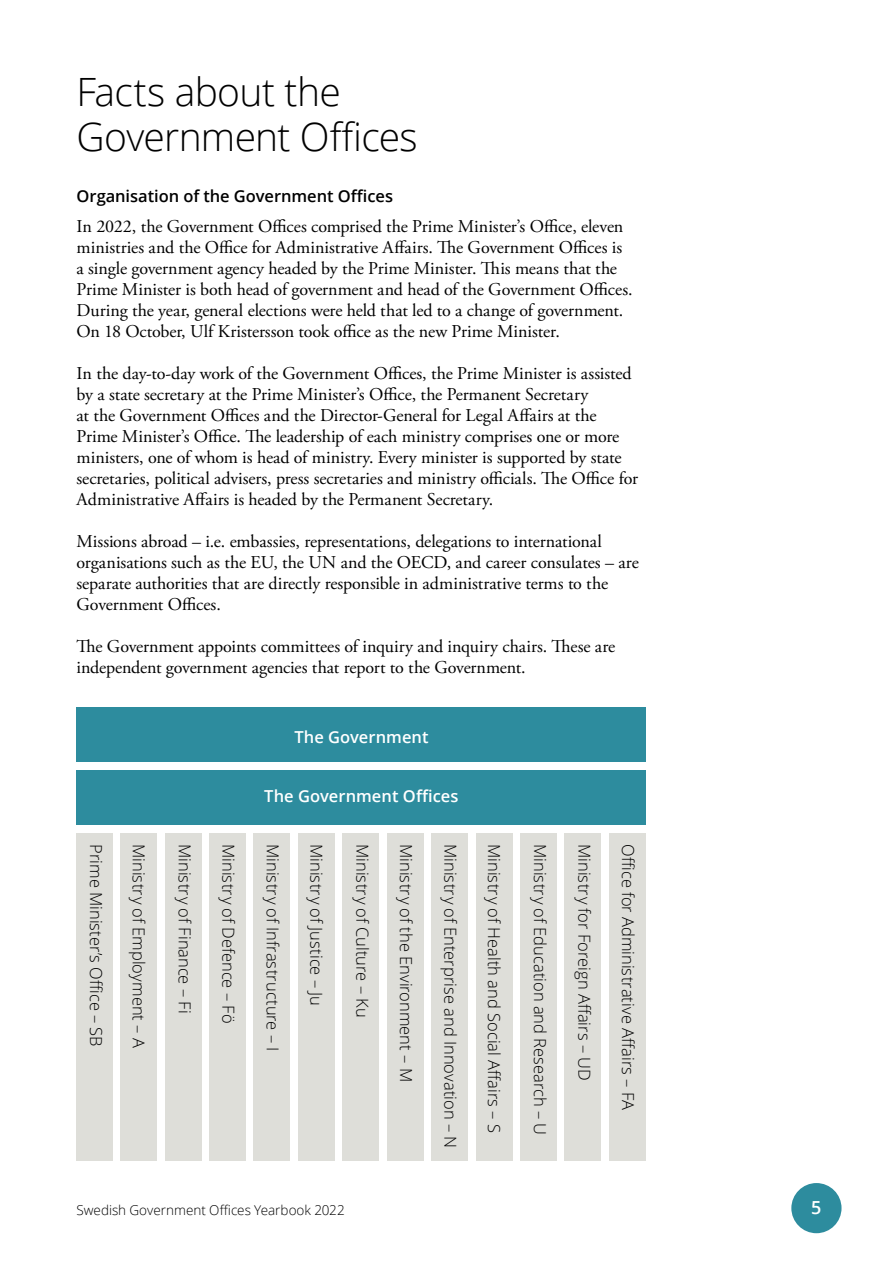
<style>
.page{position:relative;width:893px;height:1263px;background:#fff}
.page>*{position:absolute;margin:0;border:0;box-sizing:border-box;transform-origin:0 0}
.Rubrik_2{font:300 39px/45px "Open Sans";letter-spacing:-.02em;color:#000}
.Bröd{font:18px/21px "Adobe Garamond Pro";letter-spacing:-.005em;color:#000}
.t1{font:600 18px "Open Sans";color:#fff}
.Fakta{font:300 16.5px "Open Sans";color:#000}
.rubrik_3_mindre_liten{font:600 16.5px "Open Sans";letter-spacing:-.005em;color:#000}
.Fakta-2{font:600 16.5px "Open Sans";color:#fff}
.t2{font:300 13.5px "Open Sans";color:#000}
</style>
<div class="page">
<div style="left:791px;top:1183px;width:50px;height:50px;background:#2d8c9e;border-radius:50%"></div>
<div style="left:254px;top:833px;width:36px;height:328px;background:#deded9"></div>
<div style="left:76px;top:707px;width:570px;height:55px;background:#2d8c9e"></div>
<div style="left:76px;top:770px;width:570px;height:55px;background:#2d8c9e"></div>
<div style="left:609px;top:833px;width:37px;height:328px;background:#deded9"></div>
<div style="left:564px;top:833px;width:37px;height:328px;background:#deded9"></div>
<div style="left:520px;top:833px;width:37px;height:328px;background:#deded9"></div>
<div style="left:476px;top:833px;width:36px;height:328px;background:#deded9"></div>
<div style="left:431px;top:833px;width:37px;height:328px;background:#deded9"></div>
<div style="left:387px;top:833px;width:37px;height:328px;background:#deded9"></div>
<div style="left:342px;top:833px;width:37px;height:328px;background:#deded9"></div>
<div style="left:298px;top:833px;width:37px;height:328px;background:#deded9"></div>
<div style="left:209px;top:833px;width:37px;height:328px;background:#deded9"></div>
<div style="left:165px;top:833px;width:37px;height:328px;background:#deded9"></div>
<div style="left:120px;top:833px;width:37px;height:328px;background:#deded9"></div>
<div style="left:76px;top:833px;width:37px;height:328px;background:#deded9"></div>
<h2 class="Rubrik_2" style="left:77px;top:69px;width:343px">Facts about the<br>Government Offices</h2>
<h3 class="rubrik_3_mindre_liten" style="left:77px;top:185px;width:318px">Organisation of the Government Offices</h3>
<p class="Bröd" style="left:77px;top:216px;width:557px">In 2022, the Government Offices comprised the Prime Minister’s Office, eleven ministries and the Office for Administrative Affairs. The Government Offices is a single government agency headed by the Prime Minister. This means that the Prime Minister is both head of government and head of the Government Offices.<br>During the year, general elections were held that led to a change of government.<br>On 18 October, Ulf Kristersson took office as the new Prime Minister.</p>
<p class="Bröd" style="left:77px;top:363px;width:563px">In the day-to-day work of the Government Offices, the Prime Minister is assisted by a state secretary at the Prime Minister’s Office, the Permanent Secretary<br>at the Government Offices and the Director-General for Legal Affairs at the Prime Minister’s Office. The leadership of each ministry comprises one or more ministers, one of whom is head of ministry. Every minister is supported by state secretaries, political advisers, press secretaries and ministry officials. The Office for Administrative Affairs is headed by the Permanent Secretary.</p>
<p class="Bröd" style="left:77px;top:531px;width:564px">Missions abroad – i.e. embassies, representations, delegations to international organisations such as the EU, the UN and the OECD, and career consulates – are separate authorities that are directly responsible in administrative terms to the Government Offices.</p>
<p class="Bröd" style="left:77px;top:636px;width:540px">The Government appoints committees of inquiry and inquiry chairs. These are independent government agencies that report to the Government.</p>
<p class="Fakta-2" style="left:294px;top:725px;width:136px">The Government</p>
<p class="Fakta-2" style="left:264px;top:784px;width:196px">The Government Offices</p>
<p class="Fakta" style="left:108px;top:844px;width:204px;rotate:90deg">Prime Minister’s Office – SB</p>
<p class="Fakta" style="left:150px;top:844px;width:205px;rotate:90deg">Ministry of Employment – A</p>
<p class="Fakta" style="left:196px;top:844px;width:171px;rotate:90deg">Ministry of Finance – Fi</p>
<p class="Fakta" style="left:240px;top:844px;width:181px;rotate:90deg">Ministry of Defence – Fö</p>
<p class="Fakta" style="left:284px;top:844px;width:209px;rotate:90deg">Ministry of Infrastructure – I</p>
<p class="Fakta" style="left:328px;top:844px;width:163px;rotate:90deg">Ministry of Justice – Ju</p>
<p class="Fakta" style="left:374px;top:844px;width:175px;rotate:90deg">Ministry of Culture – Ku</p>
<p class="Fakta" style="left:418px;top:844px;width:239px;rotate:90deg">Ministry of the Environment – M</p>
<p class="Fakta" style="left:462px;top:844px;width:305px;rotate:90deg">Ministry of Enterprise and Innovation – N</p>
<p class="Fakta" style="left:506px;top:844px;width:290px;rotate:90deg">Ministry of Health and Social Affairs – S</p>
<p class="Fakta" style="left:551px;top:844px;width:292px;rotate:90deg">Ministry of Education and Research – U</p>
<p class="Fakta" style="left:596px;top:844px;width:238px;rotate:90deg">Ministry for Foreign Affairs – UD</p>
<p class="Fakta" style="left:639px;top:844px;width:267px;rotate:90deg">Office for Administrative Affairs – FA</p>
<p class="t2" style="left:77px;top:1201px;width:270px">Swedish Government Offices Yearbook 2022</p>
<p class="t1" style="left:811px;top:1195px;width:12px">5</p>
</div>
